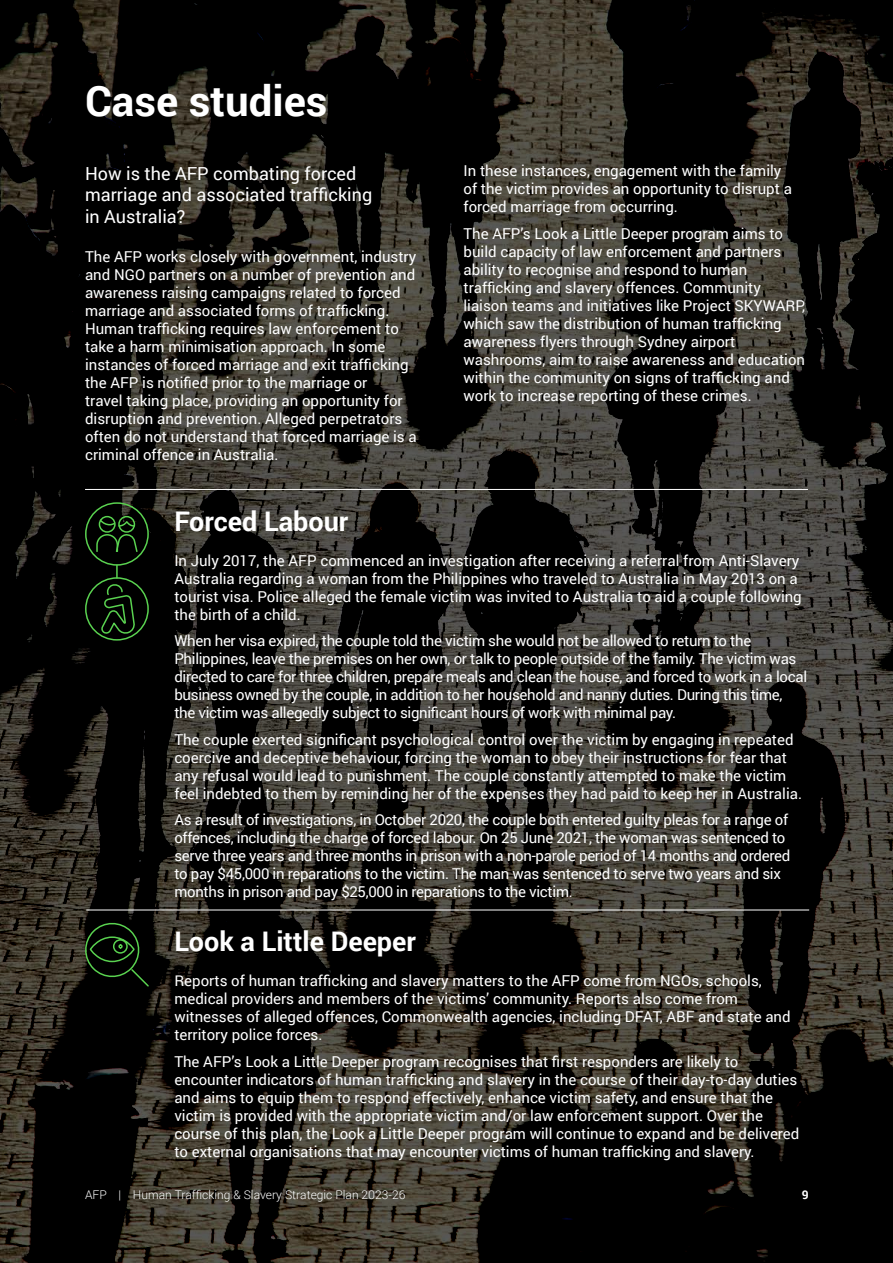
<style>
.page{position:relative;width:893px;height:1263px;background:#fff}
.page>*{position:absolute;margin:0;border:0;box-sizing:border-box;transform-origin:0 0}
.t1{font:700 42px "Roboto";color:#fff}
.t2{font:700 27px "Roboto";color:#fff}
.t3{font:18px/21.6px "Roboto";color:#fff}
.t4{font:15px/18px "Roboto";color:#fff}
.t5{font:15px/18px "Roboto";letter-spacing:-.02em;color:#fff}
.t6{font:300 12px "Roboto";color:#fff}
.t7{font:700 12px "Roboto";color:#fff}
</style>
<div class="page">
<img style="left:0;top:0;width:893px;height:1263px">
<hr style="left:86px;top:910px;width:723px;height:1px;background:#fff">
<hr style="left:85px;top:489px;width:723px;height:1px;background:#fff">
<svg style="left:101px;top:565px;width:35px;height:72px;background:#0d1f0b"></svg>
<div style="left:85px;top:577px;width:64px;height:64px;border:2px solid #5ad250;border-radius:50%"></div>
<div style="left:99px;top:516px;width:17px;height:17px;border:2px solid #5ad250;border-radius:50%"></div>
<div style="left:118px;top:516px;width:17px;height:17px;border:2px solid #5ad250;border-radius:50%"></div>
<svg style="left:98px;top:518px;width:37px;height:9px"></svg>
<svg style="left:96px;top:533px;width:43px;height:20px"></svg>
<div style="left:85px;top:502px;width:64px;height:64px;border:2px solid #5ad250;border-radius:50%"></div>
<svg style="left:81px;top:919px;width:69px;height:69px;background:#0c190a"></svg>
<h1 class="t1" style="left:85px;top:71px;width:244px">Case studies</h1>
<p class="t3" style="left:85px;top:162px;width:289px">How is the AFP combating forced marriage and associated trafficking in Australia?</p>
<p class="t4" style="left:85px;top:247px;width:333px">The AFP works closely with government, industry and NGO partners on a number of prevention and awareness raising campaigns related to forced marriage and associated forms of trafficking.<br>Human trafficking requires law enforcement to take a harm minimisation approach. In some instances of forced marriage and exit trafficking the AFP is notified prior to the marriage or<br>travel taking place, providing an opportunity for disruption and prevention. Alleged perpetrators often do not understand that forced marriage is a criminal offence in Australia.</p>
<p class="t4" style="left:463px;top:161px;width:330px">In these instances, engagement with the family of the victim provides an opportunity to disrupt a forced marriage from occurring.</p>
<p class="t4" style="left:463px;top:224px;width:343px">The AFP’s Look a Little Deeper program aims to build capacity of law enforcement and partners ability to recognise and respond to human trafficking and slavery offences. Community liaison teams and initiatives like Project SKYWARP, which saw the distribution of human trafficking awareness flyers through Sydney airport washrooms, aim to raise awareness and education within the community on signs of trafficking and work to increase reporting of these crimes.</p>
<h2 class="t2" style="left:174px;top:502px;width:176px">Forced Labour</h2>
<p class="t4" style="left:174px;top:551px;width:629px">In July 2017, the AFP commenced an investigation after receiving a referral from Anti-Slavery Australia regarding a woman from the Philippines who traveled to Australia in May 2013 on a tourist visa. Police alleged the female victim was invited to Australia to aid a couple following the birth of a child.</p>
<p class="t5" style="left:174px;top:631px;width:634px">When her visa expired, the couple told the victim she would not be allowed to return to the Philippines, leave the premises on her own, or talk to people outside of the family. The victim was directed to care for three children, prepare meals and clean the house, and forced to work in a local business owned by the couple, in addition to her household and nanny duties. During this time, the victim was allegedly subject to significant hours of work with minimal pay.</p>
<p class="t4" style="left:174px;top:730px;width:629px">The couple exerted significant psychological control over the victim by engaging in repeated coercive and deceptive behaviour, forcing the woman to obey their instructions for fear that any refusal would lead to punishment. The couple constantly attempted to make the victim feel indebted to them by reminding her of the expenses they had paid to keep her in Australia.</p>
<p class="t5" style="left:174px;top:810px;width:617px">As a result of investigations, in October 2020, the couple both entered guilty pleas for a range of offences, including the charge of forced labour. On 25 June 2021, the woman was sentenced to serve three years and three months in prison with a non-parole period of 14 months and ordered to pay $45,000 in reparations to the victim. The man was sentenced to serve two years and six months in prison and pay $25,000 in reparations to the victim.</p>
<h2 class="t2" style="left:174px;top:922px;width:243px">Look a Little Deeper</h2>
<p class="t4" style="left:174px;top:971px;width:618px">Reports of human trafficking and slavery matters to the AFP come from NGOs, schools, medical providers and members of the victims’ community. Reports also come from witnesses of alleged offences, Commonwealth agencies, including DFAT, ABF and state and territory police forces.</p>
<p class="t4" style="left:174px;top:1052px;width:627px">The AFP’s Look a Little Deeper program recognises that first responders are likely to encounter indicators of human trafficking and slavery in the course of their day-to-day duties and aims to equip them to respond effectively, enhance victim safety, and ensure that the victim is provided with the appropriate victim and/or law enforcement support. Over the course of this plan, the Look a Little Deeper program will continue to expand and be delivered to external organisations that may encounter victims of human trafficking and slavery.</p>
<p class="t6" style="left:85px;top:1186px;width:322px">AFP | Human Trafficking &amp; Slavery Strategic Plan 2023-26</p>
<p class="t7" style="left:802px;top:1186px;width:8px">9</p>
</div>
